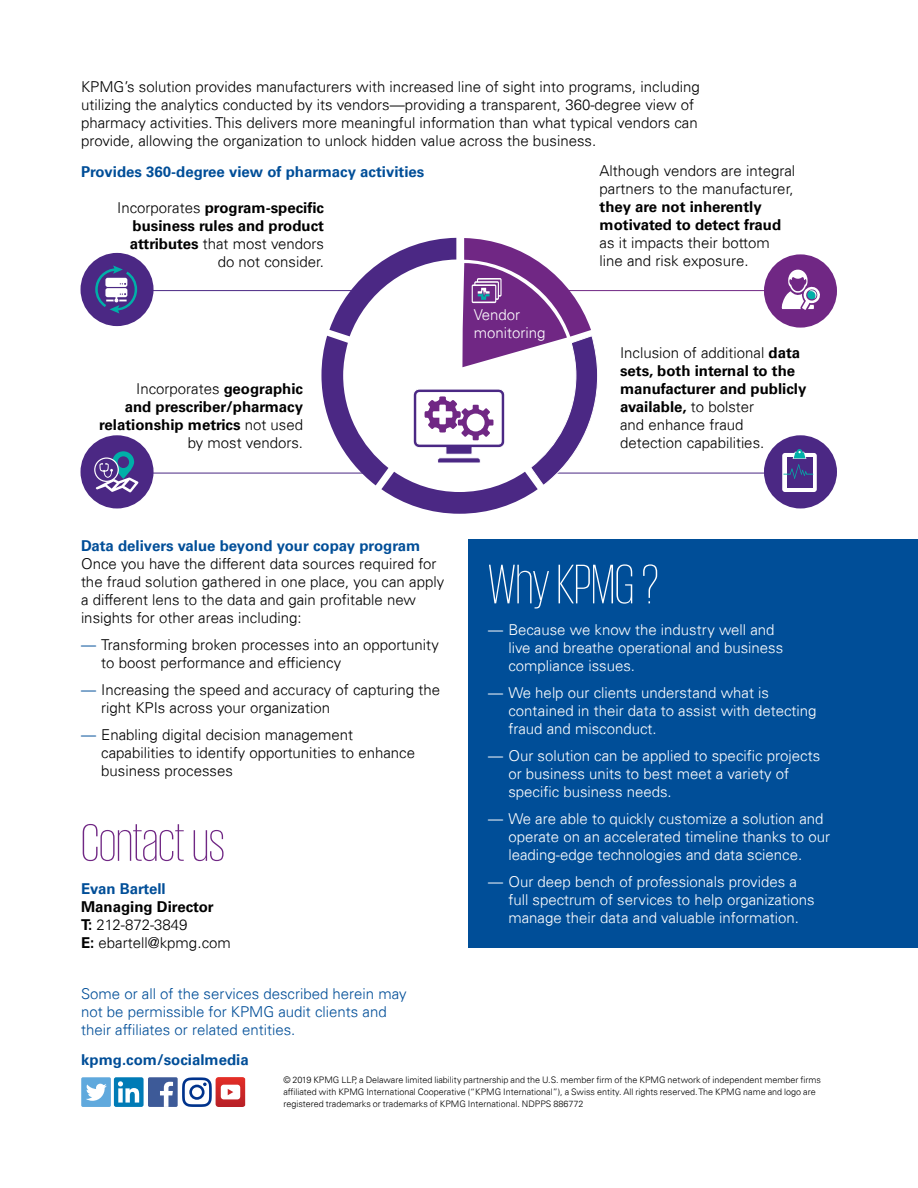
<style>
.page{position:relative;width:918px;height:1188px;background:#fff}
.page>*{position:absolute;margin:0;border:0;box-sizing:border-box;transform-origin:0 0}
.t1{font:200 57px "KPMG";color:#fff}
.t2{font:200 54px "KPMG";color:#702784}
.t3{font:300 15px/18px "Univers 45";color:#000}
.t4{font:300 15px/18px "Univers 45";color:#fff}
.t5{font:700 15px/18px "Univers 65";color:#000}
.t6{font:700 15px "Univers 65";color:#004e98}
.t7{font:300 15px/18px "Univers 45";color:#004e98}
.t8{font:300 9px/12px "Univers 45";color:#000}
.s1{font-family:"Univers 45";font-weight:300}
.s2{font-family:"Univers 65";font-weight:700}
.s3{color:#004e98}
</style>
<div class="page">
<div style="left:114px;top:1077px;width:30px;height:30px;background:#007bb6;border-radius:2px"></div>
<svg style="left:118px;top:1081px;width:21px;height:22px"></svg>
<div style="left:148px;top:1077px;width:30px;height:30px;background:#3d5a98;border-radius:2px"></div>
<svg style="left:160px;top:1082px;width:13px;height:25px"></svg>
<div style="left:81px;top:1077px;width:30px;height:30px;background:#60a9dd;border-radius:2px"></div>
<svg style="left:86px;top:1084px;width:21px;height:17px"></svg>
<svg style="left:182px;top:1077px;width:63px;height:30px"></svg>
<div style="left:468px;top:540px;width:450px;height:408px;background:#004e98"></div>
<hr style="left:566px;top:290px;width:261px;height:1px;background:#702784">
<div style="left:764px;top:254px;width:73px;height:74px;background:#702784;border-radius:50%"></div>
<svg style="left:781px;top:269px;width:39px;height:41px"></svg>
<hr style="left:554px;top:473px;width:244px;height:1px;background:#4b2884">
<div style="left:764px;top:435px;width:73px;height:73px;background:#4b2884;border-radius:50%"></div>
<div style="left:782px;top:453px;width:35px;height:39px;background:#fff;border-radius:3px"></div>
<div style="left:787px;top:457px;width:25px;height:31px;background:#4b2884"></div>
<svg style="left:783px;top:449px;width:30px;height:30px"></svg>
<hr style="left:105px;top:290px;width:254px;height:1px;background:#4b2884">
<hr style="left:134px;top:473px;width:232px;height:1px;background:#4b2884">
<div style="left:81px;top:435px;width:73px;height:73px;background:#4b2884;border-radius:50%"></div>
<div style="left:94px;top:457px;width:25px;height:25px;border:1px solid #fff;border-radius:50%"></div>
<svg style="left:96px;top:451px;width:42px;height:41px"></svg>
<div style="left:81px;top:253px;width:73px;height:73px;background:#4b2884;border-radius:50%"></div>
<svg style="left:95px;top:265px;width:42px;height:49px"></svg>
<svg style="left:321px;top:238px;width:277px;height:276px"></svg>
<p class="t3" style="left:81px;top:78px;width:620px">KPMG’s solution provides manufacturers with increased line of sight into programs, including utilizing the analytics conducted by its vendors—providing a transparent, 360-degree view of pharmacy activities. This delivers more meaningful information than what typical vendors can provide, allowing the organization to unlock hidden value across the business.</p>
<p class="t6" style="left:81px;top:163px;width:345px">Provides 360-degree view of pharmacy activities</p>
<p class="t3" style="left:600px;top:162px;width:197px">Although vendors are integral partners to the manufacturer,</p>
<p class="t5" style="left:600px;top:198px;width:183px">they are not inherently motivated to detect fraud</p>
<p class="t3" style="left:600px;top:234px;width:172px">as it impacts their bottom line and risk exposure.</p>
<p class="t5" style="left:117px;top:198px;width:208px;text-align:right"><span class="s1">Incorporates</span> program-specific business rules and product</p>
<p class="t3" style="left:130px;top:234px;width:196px;text-align:right"><span class="s2">attributes</span> that most vendors do not consider.</p>
<p class="t3" style="left:136px;top:380px;width:168px">Incorporates <span class="s2">geographic</span></p>
<p class="t5" style="left:99px;top:398px;width:206px;text-align:right">and prescriber/pharmacy relationship metrics <span class="s1">not used</span></p>
<p class="t3" style="left:188px;top:434px;width:117px">by most vendors.</p>
<p class="t4" style="left:474px;top:306px;width:73px">Vendor monitoring</p>
<p class="t3" style="left:620px;top:344px;width:182px">Inclusion of additional <span class="s2">data</span></p>
<p class="t5" style="left:620px;top:362px;width:188px">sets, both internal to the manufacturer and publicly available, <span class="s1">to bolster</span></p>
<p class="t3" style="left:620px;top:416px;width:146px">and enhance fraud detection capabilities.</p>
<p class="t6" style="left:81px;top:537px;width:341px">Data delivers value beyond your copay program</p>
<p class="t3" style="left:81px;top:555px;width:365px">Once you have the different data sources required for the fraud solution gathered in one place, you can apply a different lens to the data and gain profitable new insights for other areas including:</p>
<p class="t3" style="left:101px;top:636px;width:339px;text-indent:-20px"><span class="s3">—</span> Transforming broken processes into an opportunity to boost performance and efficiency</p>
<p class="t3" style="left:101px;top:681px;width:340px;text-indent:-20px"><span class="s3">—</span> Increasing the speed and accuracy of capturing the right KPIs across your organization</p>
<p class="t3" style="left:101px;top:726px;width:315px;text-indent:-20px"><span class="s3">—</span> Enabling digital decision management capabilities to identify opportunities to enhance business processes</p>
<h2 class="t2" style="left:81px;top:817px;width:145px">Contact us</h2>
<p class="t6" style="left:81px;top:880px;width:86px">Evan Bartell</p>
<p class="t5" style="left:81px;top:898px;width:134px">Managing Director</p>
<p class="t3" style="left:81px;top:916px;width:151px"><span class="s2">T:</span> 212-872-3849<br><span class="s2">E:</span> ebartell@kpmg.com</p>
<p class="t7" style="left:81px;top:984px;width:327px">Some or all of the services described herein may not be permissible for KPMG audit clients and their affiliates or related entities.</p>
<p class="t6" style="left:81px;top:1051px;width:169px">kpmg.com/socialmedia</p>
<h1 class="t1" style="left:488px;top:557px;width:172px">Why KPMG ?</h1>
<p class="t4" style="left:508px;top:621px;width:276px;text-indent:-20px">— Because we know the industry well and live and breathe operational and business compliance issues.</p>
<p class="t4" style="left:508px;top:684px;width:310px;text-indent:-20px">— We help our clients understand what is contained in their data to assist with detecting fraud and misconduct.</p>
<p class="t4" style="left:508px;top:747px;width:313px;text-indent:-20px">— Our solution can be applied to specific projects or business units to best meet a variety of specific business needs.</p>
<p class="t4" style="left:508px;top:810px;width:323px;text-indent:-20px">— We are able to quickly customize a solution and operate on an accelerated timeline thanks to our leading-edge technologies and data science.</p>
<p class="t4" style="left:508px;top:873px;width:308px;text-indent:-20px">— Our deep bench of professionals provides a full spectrum of services to help organizations manage their data and valuable information.</p>
<p class="t8" style="left:283px;top:1074px;width:539px">© 2019 KPMG LLP, a Delaware limited liability partnership and the U.S. member firm of the KPMG network of independent member firms affiliated with KPMG International Cooperative (“KPMG International”), a Swiss entity. All rights reserved. The KPMG name and logo are registered trademarks or trademarks of KPMG International. NDPPS 886772</p>
</div>
